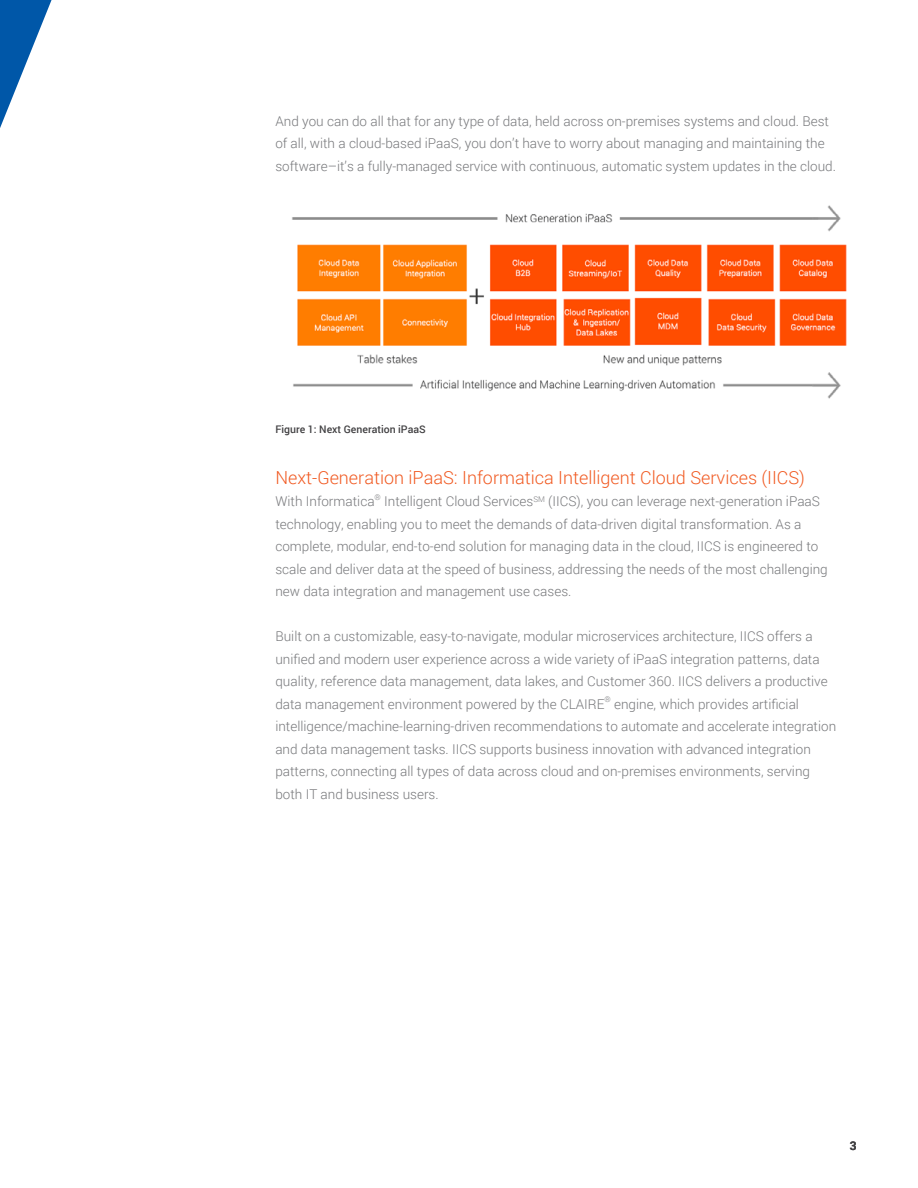
<style>
.page{position:relative;width:918px;height:1188px;background:#fff}
.page>*{position:absolute;margin:0;border:0;box-sizing:border-box;transform-origin:0 0}
.t1{font:300 18px "Roboto";color:#f15a22}
.t2{font:300 13.5px/22.5px "Roboto";color:#77787b}
.t3{font:700 12px "Roboto";color:#414042}
.t4{font:500 10.5px "Roboto";color:#414042}
.t5{font:300 7.8px "Roboto";color:#77787b}
</style>
<div class="page">
<svg style="left:0;top:0;width:52px;height:128px"></svg>
<img style="left:292px;top:205px;width:555px;height:194px">
<p class="t2" style="left:275px;top:109px;width:562px">And you can do all that for any type of data, held across on-premises systems and cloud. Best of all, with a cloud-based iPaaS, you don’t have to worry about managing and maintaining the software–it’s a fully-managed service with continuous, automatic system updates in the cloud.</p>
<p class="t4" style="left:275px;top:422px;width:152px">Figure 1: Next Generation iPaaS</p>
<h1 class="t1" style="left:275px;top:465px;width:531px">Next-Generation iPaaS: Informatica Intelligent Cloud Services (IICS)</h1>
<p class="t2" style="left:275px;top:490px;width:101px">With Informatica</p>
<p class="t5" style="left:375px;top:491px;width:8px">®</p>
<p class="t2" style="left:275px;top:490px;width:554px;text-indent:109px">Intelligent Cloud Services<sup>SM</sup> (IICS), you can leverage next-generation iPaaS technology, enabling you to meet the demands of data-driven digital transformation. As a complete, modular, end-to-end solution for managing data in the cloud, IICS is engineered to scale and deliver data at the speed of business, addressing the needs of the most challenging new data integration and management use cases.</p>
<p class="t2" style="left:275px;top:625px;width:554px">Built on a customizable, easy-to-navigate, modular microservices architecture, IICS offers a unified and modern user experience across a wide variety of iPaaS integration patterns, data quality, reference data management, data lakes, and Customer 360. IICS delivers a productive data management environment powered by the CLAIRE</p>
<p class="t5" style="left:605px;top:694px;width:8px">®</p>
<p class="t2" style="left:275px;top:692px;width:562px;text-indent:339px">engine, which provides artificial intelligence/machine-learning-driven recommendations to automate and accelerate integration and data management tasks. IICS supports business innovation with advanced integration patterns, connecting all types of data across cloud and on-premises environments, serving both IT and business users.</p>
<p class="t3" style="left:850px;top:1138px;width:8px">3</p>
</div>
